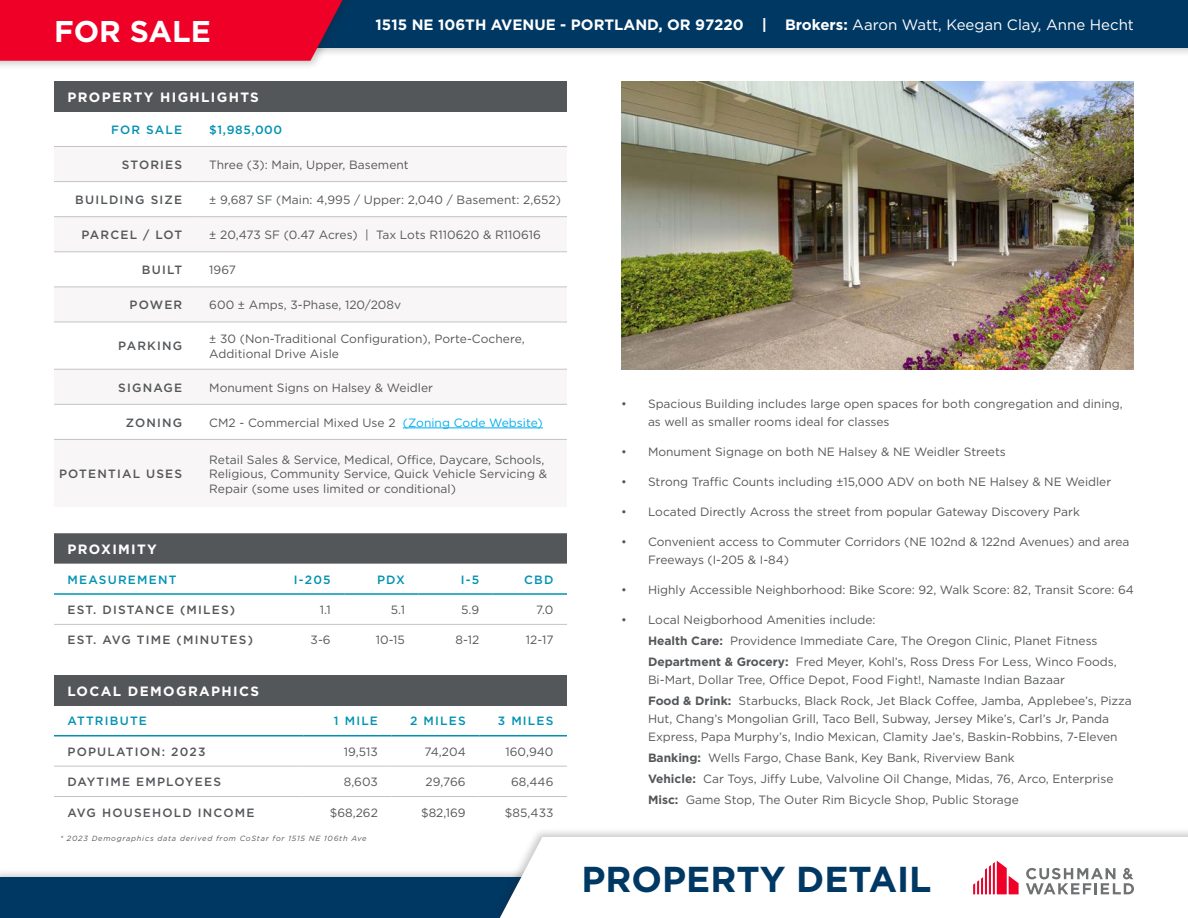
<style>
.page{position:relative;width:1188px;height:918px;background:#fff}
.page>*{position:absolute;margin:0;border:0;box-sizing:border-box;transform-origin:0 0}
.Bullets_-_Standard{font:700 36px "Gotham";color:#003864}
.t1{font:700 30px "Gotham";color:#fff}
.t2{font:700 15px "Gotham";color:#fff}
.t3{font:700 13.5px "Gotham";letter-spacing:.1em;color:#fff}
.t4{font:12px/21px "Gotham";color:#54575a}
.t5{font:500 12px "Gotham";letter-spacing:.1em;color:#54575a}
.t6{font:500 12px "Gotham";letter-spacing:.1em;color:#0092b3}
.t7{font:italic 7.5px "Gotham";letter-spacing:.1em;color:#54575a}
.s1{font-weight:400}
.s2{color:#00aeef}
.s3{font-weight:700}
</style>
<div class="page">
<div style="left:54px;top:81px;width:513px;height:30px;background:#54575a"></div>
<svg style="left:54px;top:217px;width:513px;height:212px;fill:#f8f6f6"></svg>
<hr style="left:54px;top:146px;width:142px;height:1px;background:#c5c4c4">
<hr style="left:196px;top:146px;width:371px;height:1px;background:#c5c4c4">
<hr style="left:54px;top:181px;width:142px;height:1px;background:#c5c4c4">
<hr style="left:196px;top:181px;width:371px;height:1px;background:#c5c4c4">
<hr style="left:54px;top:216px;width:142px;height:1px;background:#c5c4c4">
<hr style="left:196px;top:216px;width:371px;height:1px;background:#c5c4c4">
<hr style="left:54px;top:251px;width:142px;height:1px;background:#c5c4c4">
<hr style="left:196px;top:251px;width:371px;height:1px;background:#c5c4c4">
<hr style="left:54px;top:287px;width:142px;height:1px;background:#c5c4c4">
<hr style="left:196px;top:287px;width:371px;height:1px;background:#c5c4c4">
<hr style="left:54px;top:322px;width:142px;height:1px;background:#c5c4c4">
<hr style="left:196px;top:322px;width:371px;height:1px;background:#c5c4c4">
<hr style="left:54px;top:369px;width:142px;height:1px;background:#c5c4c4">
<hr style="left:196px;top:369px;width:371px;height:1px;background:#c5c4c4">
<hr style="left:54px;top:404px;width:142px;height:1px;background:#c5c4c4">
<hr style="left:196px;top:404px;width:371px;height:1px;background:#c5c4c4">
<hr style="left:54px;top:439px;width:142px;height:1px;background:#c5c4c4">
<hr style="left:196px;top:439px;width:371px;height:1px;background:#c5c4c4">
<hr style="left:403px;top:428px;width:140px;height:1px;background:#00aeef">
<div style="left:54px;top:533px;width:513px;height:31px;background:#54575a"></div>
<hr style="left:54px;top:624px;width:216px;height:1px;background:#c5c4c4">
<hr style="left:270px;top:624px;width:74px;height:1px;background:#c5c4c4">
<hr style="left:344px;top:624px;width:74px;height:1px;background:#c5c4c4">
<hr style="left:418px;top:624px;width:75px;height:1px;background:#c5c4c4">
<hr style="left:493px;top:624px;width:74px;height:1px;background:#c5c4c4">
<hr style="left:54px;top:593px;width:216px;height:2px;background:#0092b3">
<hr style="left:270px;top:593px;width:74px;height:2px;background:#0092b3">
<hr style="left:344px;top:593px;width:74px;height:2px;background:#0092b3">
<hr style="left:418px;top:593px;width:75px;height:2px;background:#0092b3">
<hr style="left:493px;top:593px;width:74px;height:2px;background:#0092b3">
<div style="left:54px;top:675px;width:513px;height:30px;background:#54575a"></div>
<hr style="left:54px;top:766px;width:250px;height:1px;background:#c5c4c4">
<hr style="left:304px;top:766px;width:88px;height:1px;background:#c5c4c4">
<hr style="left:392px;top:766px;width:87px;height:1px;background:#c5c4c4">
<hr style="left:479px;top:766px;width:88px;height:1px;background:#c5c4c4">
<hr style="left:54px;top:796px;width:250px;height:1px;background:#c5c4c4">
<hr style="left:304px;top:796px;width:88px;height:1px;background:#c5c4c4">
<hr style="left:392px;top:796px;width:87px;height:1px;background:#c5c4c4">
<hr style="left:479px;top:796px;width:88px;height:1px;background:#c5c4c4">
<hr style="left:54px;top:735px;width:250px;height:2px;background:#0092b3">
<hr style="left:304px;top:735px;width:88px;height:2px;background:#0092b3">
<hr style="left:392px;top:735px;width:87px;height:2px;background:#0092b3">
<hr style="left:479px;top:735px;width:88px;height:2px;background:#0092b3">
<img style="left:621px;top:81px;width:513px;height:289px">
<div style="left:0;top:0;width:1188px;height:57px;background:#231f20;opacity:.25"></div>
<div style="left:0;top:0;width:1188px;height:47px;background:#003864"></div>
<div style="left:0;top:0;width:359px;height:71px;background:#231f20;opacity:.25"></div>
<div style="left:0;top:0;width:342px;height:61px;background:#ef0027"></div>
<div style="left:0;top:867px;width:1188px;height:51px;background:#231f20;opacity:.25"></div>
<div style="left:0;top:878px;width:1188px;height:40px;background:#003864"></div>
<div style="left:491px;top:827px;width:697px;height:91px;background:#231f20;opacity:.25"></div>
<svg style="left:500px;top:837px;width:688px;height:81px"></svg>
<svg style="left:973px;top:861px;width:46px;height:33px"></svg>
<svg style="left:1026px;top:868px;width:108px;height:26px"></svg>
<p class="t1" style="left:54px;top:12px;width:158px">FOR SALE</p>
<p class="t2" style="left:376px;top:14px;width:760px">1515 NE 106TH AVENUE - PORTLAND, OR 97220 | Brokers: <span class="s1">Aaron Watt, Keegan Clay, Anne Hecht</span></p>
<p class="t3" style="left:68px;top:88px;width:193px">PROPERTY HIGHLIGHTS</p>
<p class="t6" style="left:111px;top:122px;width:73px">FOR SALE</p>
<p class="t6" style="left:209px;top:122px;width:75px">$1,985,000</p>
<p class="t5" style="left:122px;top:157px;width:62px">STORIES</p>
<p class="t4" style="left:209px;top:154px;width:201px">Three (3): Main, Upper, Basement</p>
<p class="t5" style="left:75px;top:192px;width:108px">BUILDING SIZE</p>
<p class="t4" style="left:209px;top:189px;width:353px">± 9,687 SF (Main: 4,995 / Upper: 2,040 / Basement: 2,652)</p>
<p class="t5" style="left:82px;top:227px;width:102px">PARCEL / LOT</p>
<p class="t4" style="left:209px;top:224px;width:333px">± 20,473 SF (0.47 Acres) | Tax Lots R110620 &amp; R110616</p>
<p class="t5" style="left:142px;top:262px;width:42px">BUILT</p>
<p class="t4" style="left:209px;top:259px;width:28px">1967</p>
<p class="t5" style="left:130px;top:297px;width:54px">POWER</p>
<p class="t4" style="left:209px;top:294px;width:193px">600 ± Amps, 3-Phase, 120/208v</p>
<p class="t5" style="left:118px;top:338px;width:65px">PARKING</p>
<p class="t4" style="left:209px;top:332px;width:317px;line-height:14.4px">± 30 (Non-Traditional Configuration), Porte-Cochere,<br>Additional Drive Aisle</p>
<p class="t5" style="left:118px;top:379px;width:65px">SIGNAGE</p>
<p class="t4" style="left:209px;top:377px;width:225px">Monument Signs on Halsey &amp; Weidler</p>
<p class="t5" style="left:126px;top:415px;width:58px">ZONING</p>
<p class="t4" style="left:209px;top:412px;width:335px">CM2 - Commercial Mixed Use 2 <span class="s2">(Zoning Code Website)</span></p>
<p class="t5" style="left:59px;top:466px;width:125px">POTENTIAL USES</p>
<p class="t4" style="left:209px;top:452px;width:339px;line-height:14.4px">Retail Sales &amp; Service, Medical, Office, Daycare, Schools,<br>Religious, Community Service, Quick Vehicle Servicing &amp;<br>Repair (some uses limited or conditional)</p>
<p class="t3" style="left:68px;top:540px;width:91px">PROXIMITY</p>
<p class="t6" style="left:68px;top:572px;width:110px">MEASUREMENT</p>
<p class="t6" style="left:294px;top:572px;width:39px">I-205</p>
<p class="t6" style="left:377px;top:572px;width:29px">PDX</p>
<p class="t6" style="left:461px;top:572px;width:20px">I-5</p>
<p class="t6" style="left:524px;top:572px;width:31px">CBD</p>
<p class="t5" style="left:68px;top:602px;width:169px">EST. DISTANCE (MILES)</p>
<p class="t4" style="left:320px;top:599px;width:13px">1.1</p>
<p class="t4" style="left:391px;top:599px;width:16px">5.1</p>
<p class="t4" style="left:461px;top:599px;width:20px">5.9</p>
<p class="t4" style="left:536px;top:599px;width:19px">7.0</p>
<p class="t5" style="left:68px;top:632px;width:187px">EST. AVG TIME (MINUTES)</p>
<p class="t4" style="left:311px;top:629px;width:22px">3-6</p>
<p class="t4" style="left:376px;top:629px;width:31px">10-15</p>
<p class="t4" style="left:456px;top:629px;width:25px">8-12</p>
<p class="t4" style="left:526px;top:629px;width:29px">12-17</p>
<p class="t3" style="left:68px;top:682px;width:193px">LOCAL DEMOGRAPHICS</p>
<p class="t6" style="left:68px;top:713px;width:81px">ATTRIBUTE</p>
<p class="t6" style="left:334px;top:713px;width:46px">1 MILE</p>
<p class="t6" style="left:410px;top:713px;width:57px">2 MILES</p>
<p class="t6" style="left:498px;top:713px;width:57px">3 MILES</p>
<p class="t5" style="left:68px;top:744px;width:140px">POPULATION: 2023</p>
<p class="t4" style="left:344px;top:741px;width:36px">19,513</p>
<p class="t4" style="left:425px;top:741px;width:43px">74,204</p>
<p class="t4" style="left:505px;top:741px;width:50px">160,940</p>
<p class="t5" style="left:68px;top:774px;width:155px">DAYTIME EMPLOYEES</p>
<p class="t4" style="left:344px;top:771px;width:36px">8,603</p>
<p class="t4" style="left:426px;top:771px;width:42px">29,766</p>
<p class="t4" style="left:511px;top:771px;width:44px">68,446</p>
<p class="t5" style="left:67px;top:804px;width:188px">AVG HOUSEHOLD INCOME</p>
<p class="t4" style="left:330px;top:802px;width:50px">$68,262</p>
<p class="t4" style="left:421px;top:802px;width:46px">$82,169</p>
<p class="t4" style="left:505px;top:802px;width:50px">$85,433</p>
<p class="t7" style="left:60px;top:834px;width:308px">* 2023 Demographics data derived from CoStar for 1515 NE 106th Ave</p>
<p class="t4" style="left:648px;top:394px;width:476px;line-height:18px;text-indent:-27px">• Spacious Building includes large open spaces for both congregation and dining, as well as smaller rooms ideal for classes</p>
<p class="t4" style="left:621px;top:441px;width:386px">• Monument Signage on both NE Halsey &amp; NE Weidler Streets</p>
<p class="t4" style="left:621px;top:471px;width:492px">• Strong Traffic Counts including ±15,000 ADV on both NE Halsey &amp; NE Weidler</p>
<p class="t4" style="left:621px;top:501px;width:460px">• Located Directly Across the street from popular Gateway Discovery Park</p>
<p class="t4" style="left:648px;top:532px;width:483px;line-height:18px;text-indent:-27px">• Convenient access to Commuter Corridors (NE 102nd &amp; 122nd Avenues) and area<br>Freeways (I-205 &amp; I-84)</p>
<p class="t4" style="left:621px;top:579px;width:514px">• Highly Accessible Neighborhood: Bike Score: 92, Walk Score: 82, Transit Score: 64</p>
<p class="t4" style="left:648px;top:609px;width:470px;text-indent:-27px">• Local Neigborhood Amenities include:<br><span class="s3">Health Care:</span> Providence Immediate Care, The Oregon Clinic, Planet Fitness<br><span class="s3">Department &amp; Grocery:</span> Fred Meyer, Kohl’s, Ross Dress For Less, Winco Foods,</p>
<p class="t4" style="left:648px;top:669px;width:485px">Bi-Mart, Dollar Tree, Office Depot, Food Fight!, Namaste Indian Bazaar<br><span class="s3">Food &amp; Drink:</span> Starbucks, Black Rock, Jet Black Coffee, Jamba, Applebee’s, Pizza</p>
<p class="t4" style="left:648px;top:709px;width:471px;line-height:18px">Hut, Chang’s Mongolian Grill, Taco Bell, Subway, Jersey Mike’s, Carl’s Jr, Panda<br>Express, Papa Murphy’s, Indio Mexican, Clamity Jae’s, Baskin-Robbins, 7-Eleven</p>
<p class="t4" style="left:648px;top:747px;width:467px"><span class="s3">Banking:</span> Wells Fargo, Chase Bank, Key Bank, Riverview Bank<br><span class="s3">Vehicle:</span> Car Toys, Jiffy Lube, Valvoline Oil Change, Midas, 76, Arco, Enterprise<br><span class="s3">Misc:</span> Game Stop, The Outer Rim Bicycle Shop, Public Storage</p>
<p class="Bullets_-_Standard" style="left:582px;top:855px;width:351px">PROPERTY DETAIL</p>
</div>
